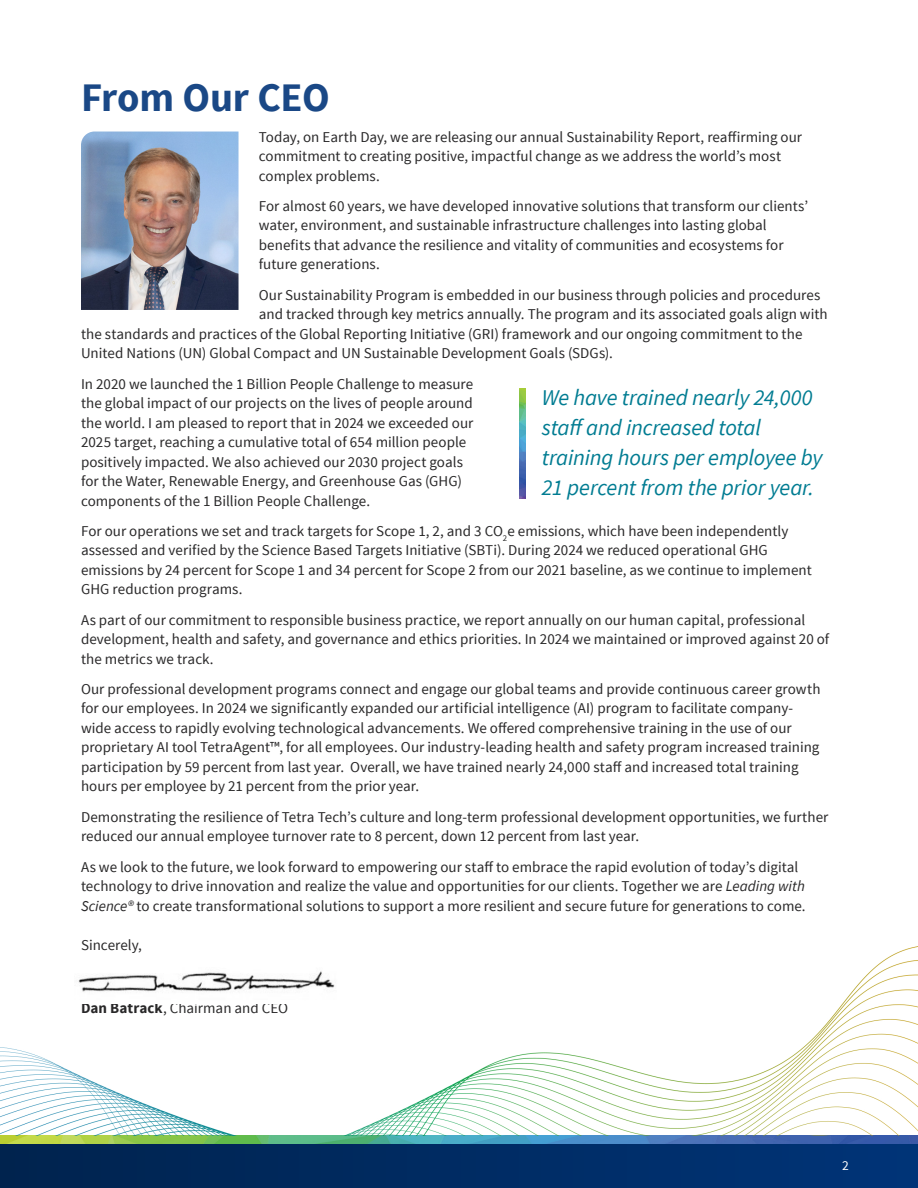
<style>
.page{position:relative;width:918px;height:1188px;background:#fff}
.page>*{position:absolute;margin:0;border:0;box-sizing:border-box;transform-origin:0 0}
.Main_Title{font:700 40.5px "Source Sans Pro";letter-spacing:-.005em;color:#1a4886}
.quote{font:italic 22.5px/30px "Source Sans Pro";letter-spacing:-.01em;color:#007c92}
.body2{font:15px/19.5px "Source Sans Pro";color:#292829}
.t1{font:13.5px "Source Sans Pro";color:#fff}
.s1{font-style:italic}
.s2{font-weight:700}
</style>
<div class="page">
<img style="left:0;top:946px;width:918px;height:199px">
<div style="left:0;top:1145px;width:918px;height:43px;background:linear-gradient(to right,#00234e,#003478)"></div>
<img style="left:81px;top:132px;width:158px;height:178px">
<img style="left:75px;top:968px;width:265px;height:35px">
<img style="left:520px;top:388px;width:5px;height:111px">
<p class="Main_Title" style="left:81px;top:72px;width:250px">From Our CEO</p>
<p class="body2" style="left:259px;top:127px;width:545px">Today, on Earth Day, we are releasing our annual Sustainability Report, reaffirming our commitment to creating positive, impactful change as we address the world’s most complex problems.</p>
<p class="body2" style="left:259px;top:197px;width:551px">For almost 60 years, we have developed innovative solutions that transform our clients’ water, environment, and sustainable infrastructure challenges into lasting global benefits that advance the resilience and vitality of communities and ecosystems for future generations.</p>
<p class="body2" style="left:259px;top:285px;width:563px">Our Sustainability Program is embedded in our business through policies and procedures</p>
<p class="body2" style="left:259px;top:305px;width:570px">and tracked through key metrics annually. The program and its associated goals align with</p>
<p class="body2" style="left:81px;top:324px;width:723px">the standards and practices of the Global Reporting Initiative (GRI) framework and our ongoing commitment to the</p>
<p class="body2" style="left:81px;top:344px;width:534px">United Nations (UN) Global Compact and UN Sustainable Development Goals (SDGs).</p>
<p class="body2" style="left:81px;top:374px;width:394px">In 2020 we launched the 1 Billion People Challenge to measure the global impact of our projects on the lives of people around the world. I am pleased to report that in 2024 we exceeded our 2025 target, reaching a cumulative total of 654 million people positively impacted. We also achieved our 2030 project goals for the Water, Renewable Energy, and Greenhouse Gas (GHG) components of the 1 Billion People Challenge.</p>
<p class="body2" style="left:81px;top:521px;width:732px">For our operations we set and track targets for Scope 1, 2, and 3 CO<sub>2</sub>e emissions, which have been independently assessed and verified by the Science Based Targets Initiative (SBTi). During 2024 we reduced operational GHG emissions by 24 percent for Scope 1 and 34 percent for Scope 2 from our 2021 baseline, as we continue to implement GHG reduction programs.</p>
<p class="body2" style="left:81px;top:610px;width:750px">As part of our commitment to responsible business practice, we report annually on our human capital, professional development, health and safety, and governance and ethics priorities. In 2024 we maintained or improved against 20 of the metrics we track.</p>
<p class="body2" style="left:81px;top:680px;width:741px">Our professional development programs connect and engage our global teams and provide continuous career growth for our employees. In 2024 we significantly expanded our artificial intelligence (AI) program to facilitate company&shy;wide access to rapidly evolving technological advancements. We offered comprehensive training in the use of our proprietary AI tool TetraAgent™, for all employees. Our industry-leading health and safety program increased training participation by 59 percent from last year. Overall, we have trained nearly 24,000 staff and increased total training hours per employee by 21 percent from the prior year.</p>
<p class="body2" style="left:81px;top:807px;width:749px">Demonstrating the resilience of Tetra Tech’s culture and long-term professional development opportunities, we further reduced our annual employee turnover rate to 8 percent, down 12 percent from last year.</p>
<p class="body2" style="left:81px;top:857px;width:726px">As we look to the future, we look forward to empowering our staff to embrace the rapid evolution of today’s digital technology to drive innovation and realize the value and opportunities for our clients. Together we are <span class="s1">Leading with<br>Science®</span> to create transformational solutions to support a more resilient and secure future for generations to come.</p>
<p class="body2" style="left:81px;top:935px;width:63px">Sincerely,</p>
<p class="quote" style="left:542px;top:382px;width:282px">We have trained nearly 24,000 staff and increased total training hours per employee by<br>21 percent from the prior year.</p>
<p class="body2" style="left:81px;top:999px;width:209px"><span class="s2">Dan Batrack</span>, Chairman and CEO</p>
<p class="t1" style="left:842px;top:1157px;width:8px">2</p>
</div>
